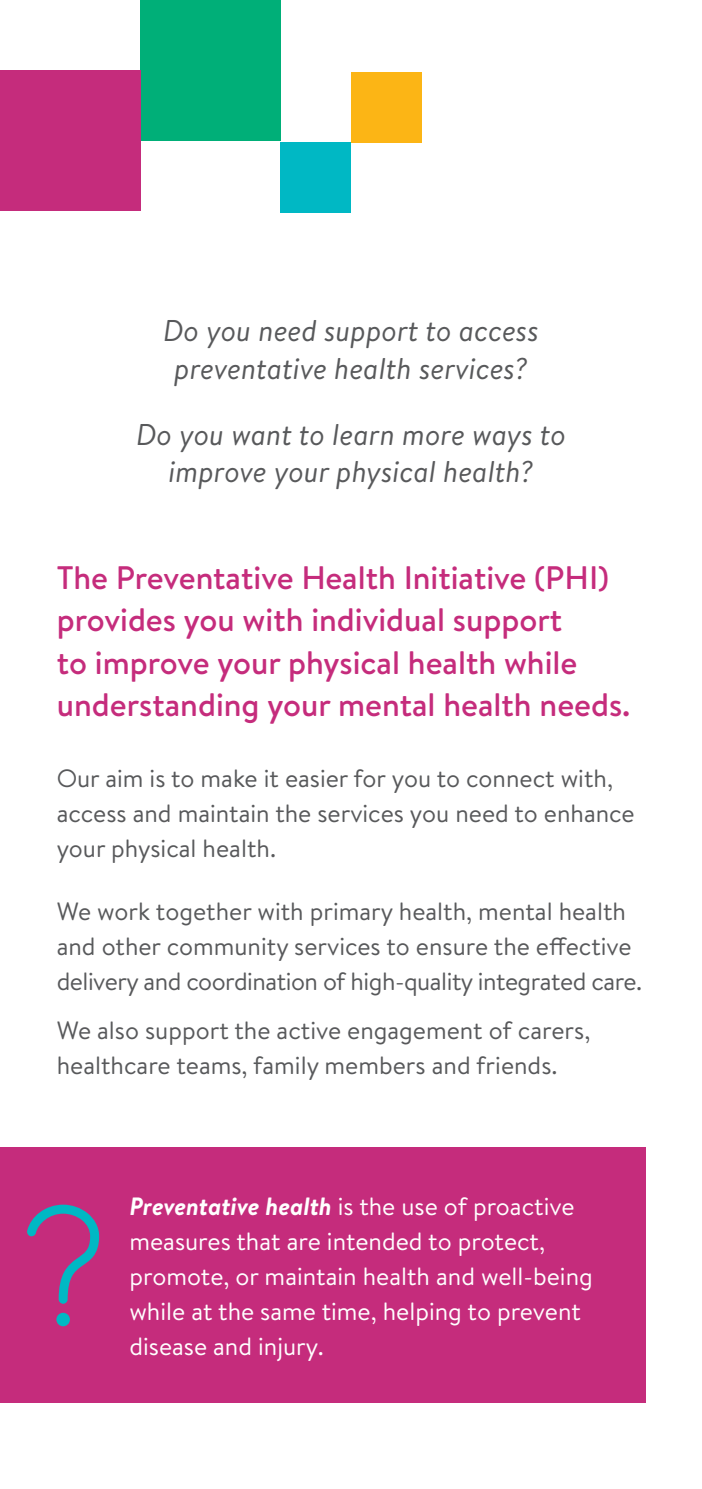
<style>
.page{position:relative;width:702px;height:1489px;background:#fff}
.page>*{position:absolute;margin:0;border:0;box-sizing:border-box;transform-origin:0 0}
.t1{font:500 32.5px/42.5px "Brandon Text";color:#c52c7c}
.t2{font:italic 30px/37.5px "Brandon Text";color:#58595b;text-align:center}
.t3{font:25px/35px "Brandon Text";color:#58595b}
.t4{font:25px/35px "Brandon Text";color:#fff}
.s1{font-weight:700;font-style:italic}
</style>
<div class="page">
<div style="left:140px;top:0;width:141px;height:140px;background:#00af78"></div>
<div style="left:0;top:70px;width:140px;height:140px;background:#c52c7c"></div>
<div style="left:351px;top:73px;width:70px;height:70px;background:#fcb515"></div>
<div style="left:281px;top:143px;width:70px;height:70px;background:#00b8c4"></div>
<div style="left:0;top:1147px;width:645px;height:255px;background:#c52c7c"></div>
<svg style="left:27px;top:1204px;width:72px;height:122px"></svg>
<p class="t2" style="left:163px;top:311px;width:377px">Do you need support to access preventative health services?</p>
<p class="t2" style="left:136px;top:414px;width:431px">Do you want to learn more ways to improve your physical health?</p>
<h1 class="t1" style="left:57px;top:555px;width:575px">The Preventative Health Initiative (PHI) provides you with individual support<br>to improve your physical health while understanding your mental health needs.</h1>
<p class="t3" style="left:57px;top:759px;width:579px">Our aim is to make it easier for you to connect with, access and maintain the services you need to enhance your physical health.</p>
<p class="t3" style="left:57px;top:893px;width:587px">We work together with primary health, mental health and other community services to ensure the effective delivery and coordination of high-quality integrated care.</p>
<p class="t3" style="left:57px;top:1012px;width:535px">We also support the active engagement of carers, healthcare teams, family members and friends.</p>
<p class="t4" style="left:129px;top:1187px;width:465px"><span class="s1">Preventative health</span> is the use of proactive measures that are intended to protect, promote, or maintain health and well-being while at the same time, helping to prevent disease and injury.</p>
</div>
